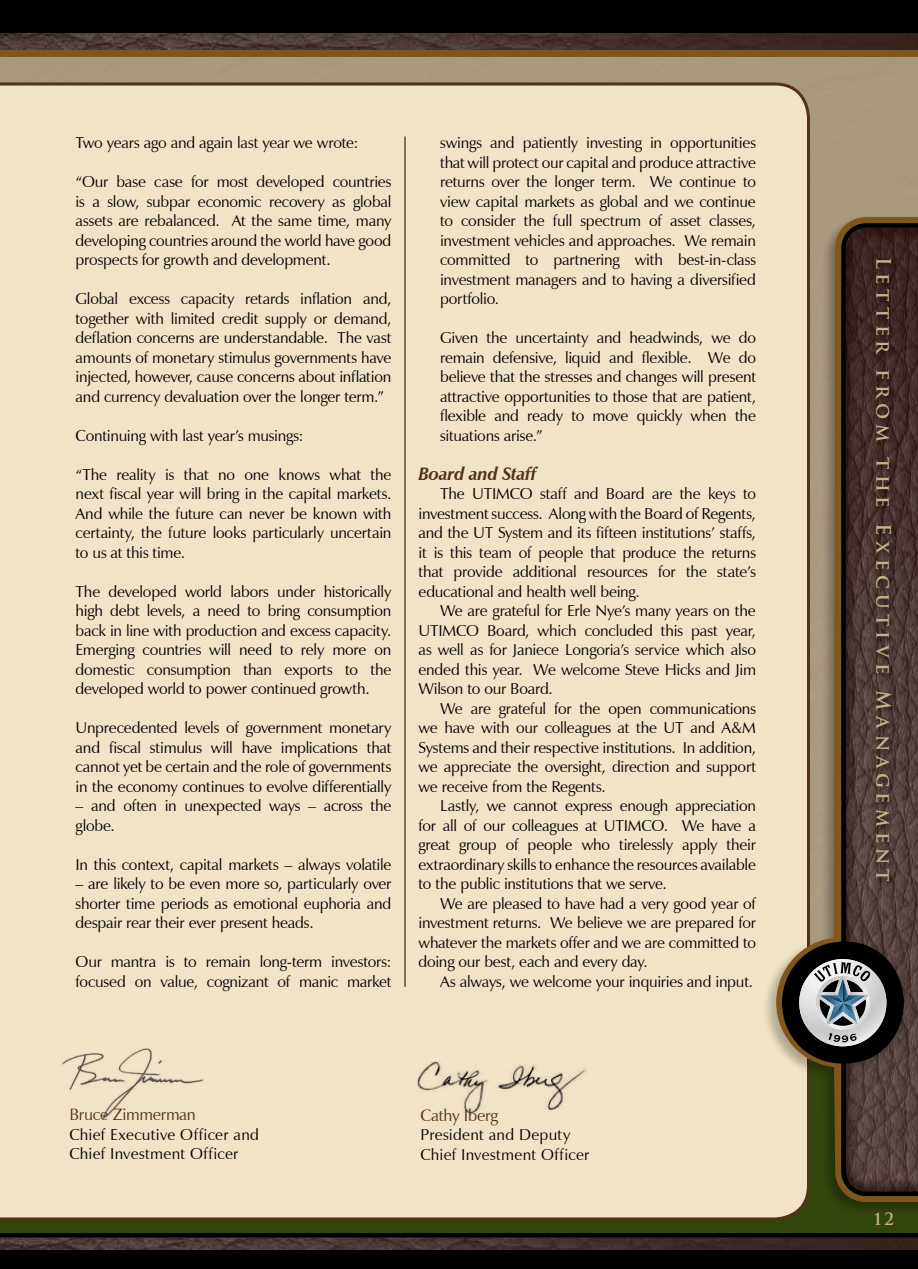
<style>
.page{position:relative;width:918px;height:1269px;background:#fff}
.page>*{position:absolute;margin:0;border:0;box-sizing:border-box;transform-origin:0 0}
.t1{font:700 19.5px "Trajan Pro";letter-spacing:.26em;color:#c7b18b}
.t2{font:italic 700 18px "Zapf Humanist 601 BT";letter-spacing:-.02em;color:#53301a}
.t3{font:16.5px "Zapf Humanist 601 BT";letter-spacing:-.015em;color:#53301a}
.t4{font:700 16.5px "Trajan Pro";color:#c7b18b}
.t5{font:15.75px/19.5px "Zapf Humanist 601 BT";letter-spacing:-.015em;color:#000;text-align:justify}
.t6{font:15.75px/19.5px "Zapf Humanist 601 BT";letter-spacing:.015em;color:#000}
</style>
<div class="page">
<img style="left:0;top:33px;width:918px;height:18px">
<div style="left:0;top:0;width:918px;height:33px;background:#000"></div>
<div style="left:0;top:51px;width:918px;height:6px;background:#7f561b"></div>
<img style="left:0;top:1238px;width:918px;height:12px">
<svg style="left:0;top:1218px;width:918px;height:20px;background:#27330a"></svg>
<div style="left:0;top:1250px;width:918px;height:19px;background:#000"></div>
<div style="left:0;top:82px;width:810px;height:1138px;background:#f1e3c5"></div>
<img style="left:58px;top:1047px;width:153px;height:75px">
<hr style="left:405px;top:136px;width:1px;height:851px;background:#000">
<img style="left:416px;top:1059px;width:172px;height:56px">
<div style="left:761px;top:214px;width:157px;height:1004px;background:#000;opacity:.3"></div>
<svg style="left:776px;top:217px;width:142px;height:985px;background:#83725f"></svg>
<svg style="left:782px;top:942px;width:122px;height:121px;background:#5e5d5a"></svg>
<div style="left:873px;top:256px;width:28px;height:634px;background:#000;opacity:.75"></div>
<p class="t5" style="left:76px;top:133px;width:284px">Two years ago and again last year we wrote:</p>
<p class="t5" style="left:76px;top:172px;width:317px">“Our base case for most developed countries is a slow, subpar economic recovery as global assets are rebalanced. At the same time, many developing countries around the world have good prospects for growth and development.</p>
<p class="t5" style="left:76px;top:289px;width:317px">Global excess capacity retards inflation and, together with limited credit supply or demand, deflation concerns are understandable. The vast amounts of monetary stimulus governments have injected, however, cause concerns about inflation and currency devaluation over the longer term.”</p>
<p class="t5" style="left:76px;top:426px;width:230px">Continuing with last year’s musings:</p>
<p class="t5" style="left:76px;top:465px;width:317px">“The reality is that no one knows what the next fiscal year will bring in the capital markets.<br>And while the future can never be known with certainty, the future looks particularly uncertain to us at this time.</p>
<p class="t5" style="left:76px;top:582px;width:317px">The developed world labors under historically high debt levels, a need to bring consumption back in line with production and excess capacity.<br>Emerging countries will need to rely more on domestic consumption than exports to the developed world to power continued growth.</p>
<p class="t5" style="left:76px;top:718px;width:317px">Unprecedented levels of government monetary and fiscal stimulus will have implications that cannot yet be certain and the role of governments in the economy continues to evolve differentially</p>
<p class="t5" style="left:76px;top:796px;width:317px">– and often in unexpected ways – across the globe.</p>
<p class="t5" style="left:76px;top:855px;width:317px">In this context, capital markets – always volatile</p>
<p class="t5" style="left:76px;top:874px;width:317px">– are likely to be even more so, particularly over shorter time periods as emotional euphoria and despair rear their ever present heads.</p>
<p class="t5" style="left:76px;top:952px;width:317px">Our mantra is to remain long-term investors: focused on value, cognizant of manic market</p>
<p class="t5" style="left:440px;top:133px;width:317px">swings and patiently investing in opportunities that will protect our capital and produce attractive returns over the longer term. We continue to view capital markets as global and we continue to consider the full spectrum of asset classes, investment vehicles and approaches. We remain committed to partnering with best-in-class investment managers and to having a diversified portfolio.</p>
<p class="t5" style="left:440px;top:328px;width:317px">Given the uncertainty and headwinds, we do remain defensive, liquid and flexible. We do believe that the stresses and changes will present attractive opportunities to those that are patient, flexible and ready to move quickly when the situations arise.”</p>
<p class="t2" style="left:418px;top:463px;width:119px">Board and Staff</p>
<p class="t5" style="left:418px;top:484px;width:339px;text-indent:22px">The UTIMCO staff and Board are the keys to investment success. Along with the Board of Regents, and the UT System and its fifteen institutions’ staffs, it is this team of people that produce the returns that provide additional resources for the state’s educational and health well being.</p>
<p class="t5" style="left:418px;top:601px;width:339px;text-indent:22px">We are grateful for Erle Nye’s many years on the UTIMCO Board, which concluded this past year, as well as for Janiece Longoria’s service which also ended this year. We welcome Steve Hicks and Jim Wilson to our Board.</p>
<p class="t5" style="left:418px;top:699px;width:339px;text-indent:22px">We are grateful for the open communications we have with our colleagues at the UT and A&amp;M Systems and their respective institutions. In addition, we appreciate the oversight, direction and support we receive from the Regents.</p>
<p class="t5" style="left:418px;top:796px;width:339px;text-indent:22px">Lastly, we cannot express enough appreciation for all of our colleagues at UTIMCO. We have a great group of people who tirelessly apply their extraordinary skills to enhance the resources available to the public institutions that we serve.</p>
<p class="t5" style="left:418px;top:894px;width:339px;text-indent:22px">We are pleased to have had a very good year of investment returns. We believe we are prepared for whatever the markets offer and we are committed to doing our best, each and every day.</p>
<p class="t5" style="left:440px;top:972px;width:315px">As always, we welcome your inquiries and input.</p>
<p class="t3" style="left:69px;top:1104px;width:128px">Bruce Zimmerman</p>
<p class="t6" style="left:69px;top:1125px;width:191px">Chief Executive Officer and<br>Chief Investment Officer</p>
<p class="t3" style="left:420px;top:1105px;width:79px">Cathy Iberg</p>
<p class="t6" style="left:420px;top:1125px;width:170px">President and Deputy<br>Chief Investment Officer</p>
<p class="t1" style="left:896px;top:256px;width:627px;rotate:90deg">Letter from the Executive Management</p>
<p class="t4" style="left:873px;top:1208px;width:23px">1 2</p>
</div>
